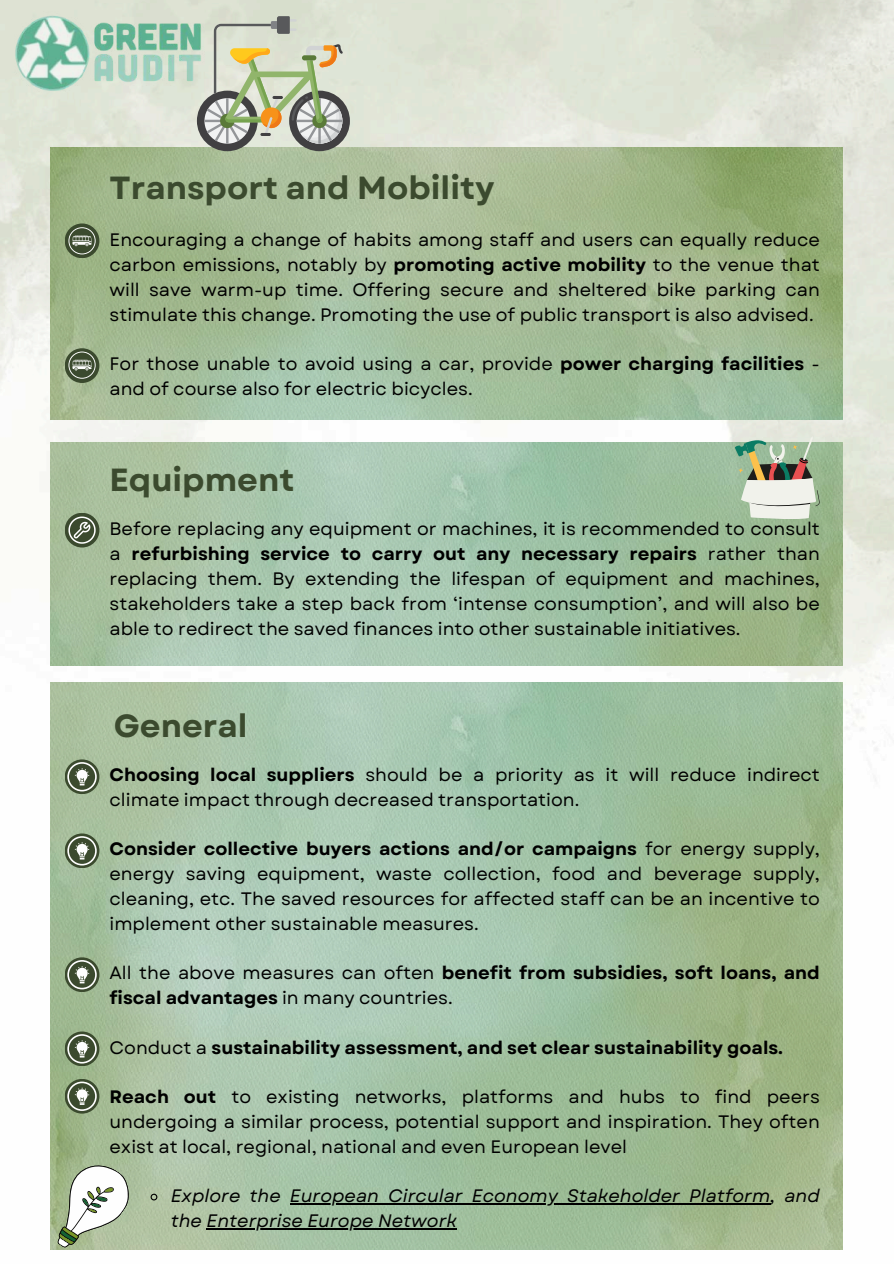
<style>
.page{position:relative;width:894px;height:1264px;background:#fff}
.page>*{position:absolute;margin:0;border:0;box-sizing:border-box;transform-origin:0 0}
.t1{font:700 31.95px "Garet";color:#3b4a2e}
.t2{font:18px/24.8px "Garet";color:#000;text-align:justify}
.t3{font:700 18px/24.8px "Garet";color:#000}
.t4{font:italic 18px/24.8px "Garet";color:#000}
.s1{font-weight:700}
.s2{font-weight:400}
</style>
<div class="page">
<img style="left:0;top:0;width:893px;height:1250px">
<img style="left:51px;top:147px;width:791px;height:272px">
<svg style="left:65px;top:223px;width:34px;height:35px"></svg>
<img style="left:51px;top:442px;width:791px;height:224px">
<div style="left:65px;top:513px;width:34px;height:34px;background:#3b4a2e;border-radius:50%"></div>
<svg style="left:65px;top:348px;width:34px;height:35px"></svg>
<img style="left:14px;top:11px;width:190px;height:82px">
<svg style="left:68px;top:227px;width:27px;height:27px"></svg>
<svg style="left:68px;top:351px;width:27px;height:27px"></svg>
<div style="left:197px;top:91px;width:60px;height:60px;background:#414042;border-radius:50%"></div>
<div style="left:289px;top:91px;width:61px;height:60px;background:#414042;border-radius:50%"></div>
<svg style="left:204px;top:16px;width:139px;height:128px;background:#c0c2ab"></svg>
<svg style="left:68px;top:516px;width:27px;height:27px"></svg>
<svg style="left:734px;top:436px;width:85px;height:84px;background:#b5bfaa"></svg>
<img style="left:51px;top:683px;width:791px;height:566px">
<svg style="left:65px;top:759px;width:34px;height:35px"></svg>
<svg style="left:67px;top:762px;width:30px;height:29px"></svg>
<svg style="left:65px;top:833px;width:34px;height:35px"></svg>
<svg style="left:67px;top:836px;width:30px;height:29px"></svg>
<svg style="left:65px;top:957px;width:34px;height:35px"></svg>
<svg style="left:67px;top:960px;width:30px;height:29px"></svg>
<svg style="left:65px;top:1031px;width:34px;height:35px"></svg>
<svg style="left:67px;top:1034px;width:30px;height:29px"></svg>
<svg style="left:65px;top:1078px;width:34px;height:35px"></svg>
<svg style="left:67px;top:1081px;width:30px;height:29px"></svg>
<svg style="left:38px;top:1152px;width:102px;height:98px"></svg>
<svg style="left:150px;top:1192px;width:8px;height:9px"></svg>
<hr style="left:290px;top:1203px;width:480px;height:1px;background:#000">
<hr style="left:206px;top:1227px;width:251px;height:2px;background:#000">
<h1 class="t1" style="left:109px;top:164px;width:386px">Transport and Mobility</h1>
<p class="t2" style="left:109px;top:228px;width:711px">Encouraging a change of habits among staff and users can equally reduce carbon emissions, notably by <span class="s1">promoting active mobility</span> to the venue that will save warm-up time. Offering secure and sheltered bike parking can stimulate this change. Promoting the use of public transport is also advised.</p>
<p class="t2" style="left:109px;top:351px;width:711px">For those unable to avoid using a car, provide <span class="s1">power charging facilities</span> - and of course also for electric bicycles.</p>
<h1 class="t1" style="left:109px;top:457px;width:186px">Equipment</h1>
<p class="t2" style="left:109px;top:517px;width:711px">Before replacing any equipment or machines, it is recommended to consult a <span class="s1">refurbishing service to carry out any necessary repairs</span> rather than replacing them. By extending the lifespan of equipment and machines, stakeholders take a step back from ‘intense consumption’, and will also be able to redirect the saved finances into other sustainable initiatives.</p>
<h1 class="t1" style="left:114px;top:702px;width:135px">General</h1>
<p class="t2" style="left:109px;top:762px;width:711px"><span class="s1">Choosing local suppliers</span> should be a priority as it will reduce indirect climate impact through decreased transportation.</p>
<p class="t2" style="left:109px;top:836px;width:711px"><span class="s1">Consider collective buyers actions and/or campaigns</span> for energy supply, energy saving equipment, waste collection, food and beverage supply, cleaning, etc. The saved resources for affected staff can be an incentive to implement other sustainable measures.</p>
<p class="t3" style="left:109px;top:960px;width:711px"><span class="s2">All the above measures can often</span> benefit from subsidies, soft loans, and fiscal advantages <span class="s2">in many countries.</span></p>
<p class="t3" style="left:109px;top:1034px;width:675px"><span class="s2">Conduct a</span> sustainability assessment, and set clear sustainability goals.</p>
<p class="t2" style="left:109px;top:1084px;width:711px"><span class="s1">Reach out</span> to existing networks, platforms and hubs to find peers undergoing a similar process, potential support and inspiration. They often exist at local, regional, national and even European level</p>
<p class="t4" style="left:171px;top:1183px;width:650px">Explore the European Circular Economy Stakeholder Platform, and the Enterprise Europe Network</p>
</div>
